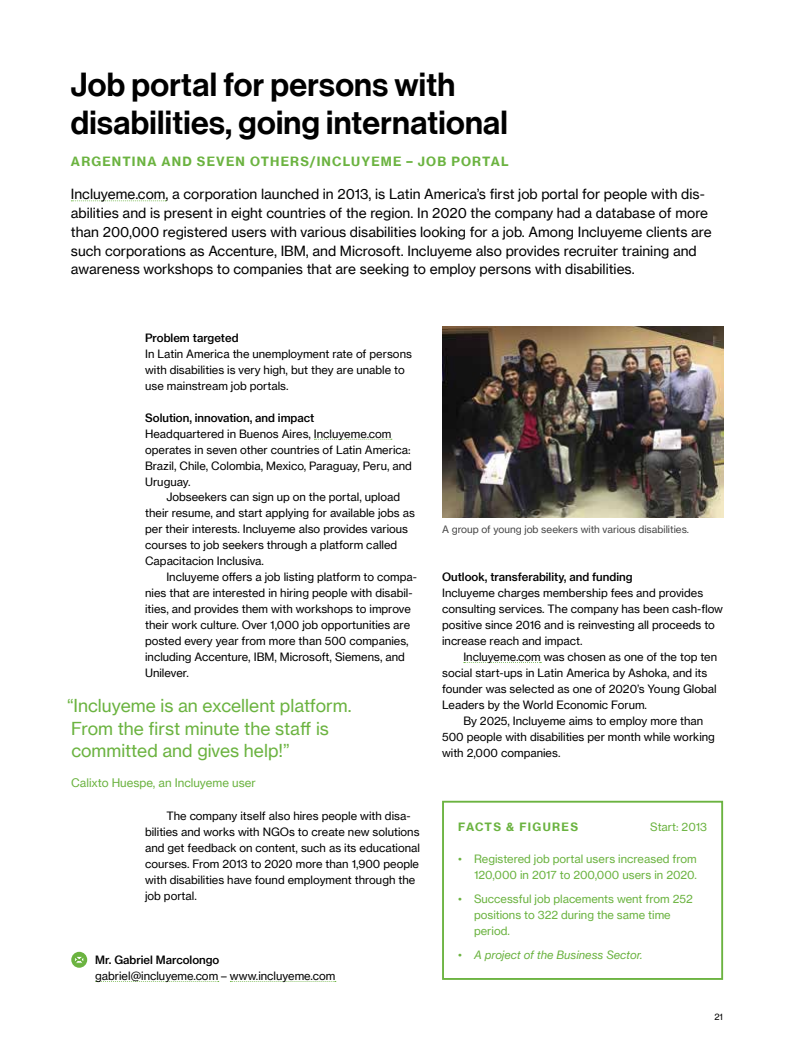
<style>
.page{position:relative;width:794px;height:1053px;background:#fff}
.page>*{position:absolute;margin:0;border:0;box-sizing:border-box;transform-origin:0 0}
.H1-Headline_Practice{font:32.5px/37.5px "N Haas Grotesk DS Pro 65 Md";letter-spacing:.01em;color:#000}
.t1{font:17.5px/22.5px "N Haas Grotesk TX Pro 55 Rg";color:#6bb340}
.P-Subline{font:13.75px/18.8px "N Haas Grotesk TX Pro 55 Rg";color:#000}
.p-Spitzmarke{font:12.5px "N Haas Grotesk TX Pro 75 Bd";letter-spacing:.09em;color:#6bb340}
.t2{font:11.5px "N Haas Grotesk TX Pro 55 Rg";color:#6bb340}
.P-Fliesstext_Einzug{font:11.25px/16px "N Haas Grotesk TX Pro 55 Rg";color:#000}
.P-Fliesstext{font:11.25px/16px "N Haas Grotesk TX Pro 55 Rg";color:#000}
.H2-Facts_Headline{font:11.25px/15.9px "N Haas Grotesk TX Pro 55 Rg";color:#6bb340;text-align:right}
.P-Zwischenüberschrift{font:11.25px "N Haas Grotesk TX Pro 65 Md";color:#000}
.t3{font:11.25px "N Haas Grotesk TX Pro 56 It";color:#6bb340}
.P-Contact-Name{font:11.25px "N Haas Grotesk TX Pro 65 Md";color:#000}
.H2-Facts_Headline-2{font:11.25px "N Haas Grotesk TX Pro 75 Bd";letter-spacing:.115em;color:#6bb340}
.t4{font:10px "N Haas Grotesk TX Pro 55 Rg";color:#484848}
.t5{font:8.75px "N Haas Grotesk TX Pro 55 Rg";color:#000}
.s1{font-family:"N Haas Grotesk TX Pro 55 Rg"}
</style>
<div class="page">
<svg style="left:71px;top:951px;width:16px;height:16px"></svg>
<svg style="left:74px;top:956px;width:10px;height:7px"></svg>
<svg style="left:71px;top:200px;width:95px;height:1px"></svg>
<svg style="left:314px;top:439px;width:78px;height:1px"></svg>
<svg style="left:464px;top:662px;width:77px;height:1px"></svg>
<div style="left:442px;top:800px;width:281px;height:179px;border:2px solid #6bb340"></div>
<img style="left:442px;top:326px;width:281px;height:191px">
<h1 class="H1-Headline_Practice" style="left:71px;top:66px;width:438px">Job portal for persons with disabilities, going international</h1>
<p class="p-Spitzmarke" style="left:71px;top:154px;width:439px">ARGENTINA AND SEVEN OTHERS/INCLUYEME – JOB PORTAL</p>
<p class="P-Subline" style="left:71px;top:185px;width:642px">Incluyeme.com, a corporation launched in 2013, is Latin America’s first job portal for people with dis&shy;abilities and is present in eight countries of the region. In 2020 the company had a database of more than 200,000 registered users with various disabilities looking for a job. Among Incluyeme clients are such corporations as Accenture, IBM, and Microsoft. Incluyeme also provides recruiter training and awareness workshops to companies that are seeking to employ persons with disabilities.</p>
<p class="P-Zwischenüberschrift" style="left:145px;top:331px;width:95px">Problem targeted</p>
<p class="P-Fliesstext" style="left:145px;top:346px;width:268px">In Latin America the unemployment rate of persons with disabilities is very high, but they are unable to use mainstream job portals.</p>
<p class="P-Zwischenüberschrift" style="left:145px;top:410px;width:171px">Solution, innovation, and impact</p>
<p class="P-Fliesstext" style="left:145px;top:425px;width:268px">Headquartered in Buenos Aires, Incluyeme.com operates in seven other countries of Latin America:<br>Brazil, Chile, Colombia, Mexico, Paraguay, Peru, and Uruguay.</p>
<p class="P-Fliesstext_Einzug" style="left:145px;top:489px;width:271px;text-indent:21px">Jobseekers can sign up on the portal, upload their resume, and start applying for available jobs as per their interests. Incluyeme also provides various courses to job seekers through a platform called Capacitacion Inclusiva.</p>
<p class="P-Fliesstext_Einzug" style="left:145px;top:569px;width:273px;text-indent:21px">Incluyeme offers a job listing platform to compa&shy;nies that are interested in hiring people with disabil&shy;ities, and provides them with workshops to improve their work culture. Over 1,000 job opportunities are posted every year from more than 500 companies, including Accenture, IBM, Microsoft, Siemens, and Unilever.</p>
<h2 class="t1" style="left:67px;top:694px;width:286px">“Incluyeme is an excellent platform.<br>From the first minute the staff is committed and gives help!”</h2>
<p class="t2" style="left:71px;top:775px;width:186px">Calixto Huespe, an Incluyeme user</p>
<p class="P-Fliesstext_Einzug" style="left:145px;top:808px;width:276px;text-indent:21px">The company itself also hires people with disa&shy;bilities and works with NGOs to create new solutions and get feedback on content, such as its educational courses. From 2013 to 2020 more than 1,900 people with disabilities have found employment through the job portal.</p>
<p class="P-Contact-Name" style="left:95px;top:952px;width:126px">Mr. Gabriel Marcolongo</p>
<p class="P-Fliesstext" style="left:95px;top:967px;width:242px">gabriel@incluyeme.com – www.incluyeme.com</p>
<p class="t4" style="left:442px;top:523px;width:248px">A group of young job seekers with various disabilities.</p>
<p class="P-Zwischenüberschrift" style="left:442px;top:570px;width:192px">Outlook, transferability, and funding</p>
<p class="P-Fliesstext" style="left:442px;top:585px;width:282px">Incluyeme charges membership fees and provides consulting services. The company has been cash-flow positive since 2016 and is reinvesting all proceeds to increase reach and impact.</p>
<p class="P-Fliesstext_Einzug" style="left:442px;top:648px;width:277px;text-indent:21px">Incluyeme.com was chosen as one of the top ten social start-ups in Latin America by Ashoka, and its founder was selected as one of 2020’s Young Global Leaders by the World Economic Forum.</p>
<p class="P-Fliesstext_Einzug" style="left:442px;top:712px;width:274px;text-indent:21px">By 2025, Incluyeme aims to employ more than<br>500 people with disabilities per month while working with 2,000 companies.</p>
<h2 class="H2-Facts_Headline-2" style="left:458px;top:819px;width:121px">FACTS &amp; FIGURES</h2>
<h2 class="H2-Facts_Headline" style="left:650px;top:818px;width:58px">Start: 2013</h2>
<p class="H2-Facts_Headline" style="left:458px;top:850px;width:240px">• Registered job portal users increased from<br>120,000 in 2017 to 200,000 users in 2020.</p>
<p class="H2-Facts_Headline" style="left:474px;top:890px;width:220px;text-align:left;text-indent:-16px">• Successful job placements went from 252 positions to 322 during the same time period.</p>
<p class="t3" style="left:458px;top:947px;width:186px"><span class="s1">•</span> A project of the Business Sector.</p>
<p class="t5" style="left:714px;top:1011px;width:10px">21</p>
</div>
